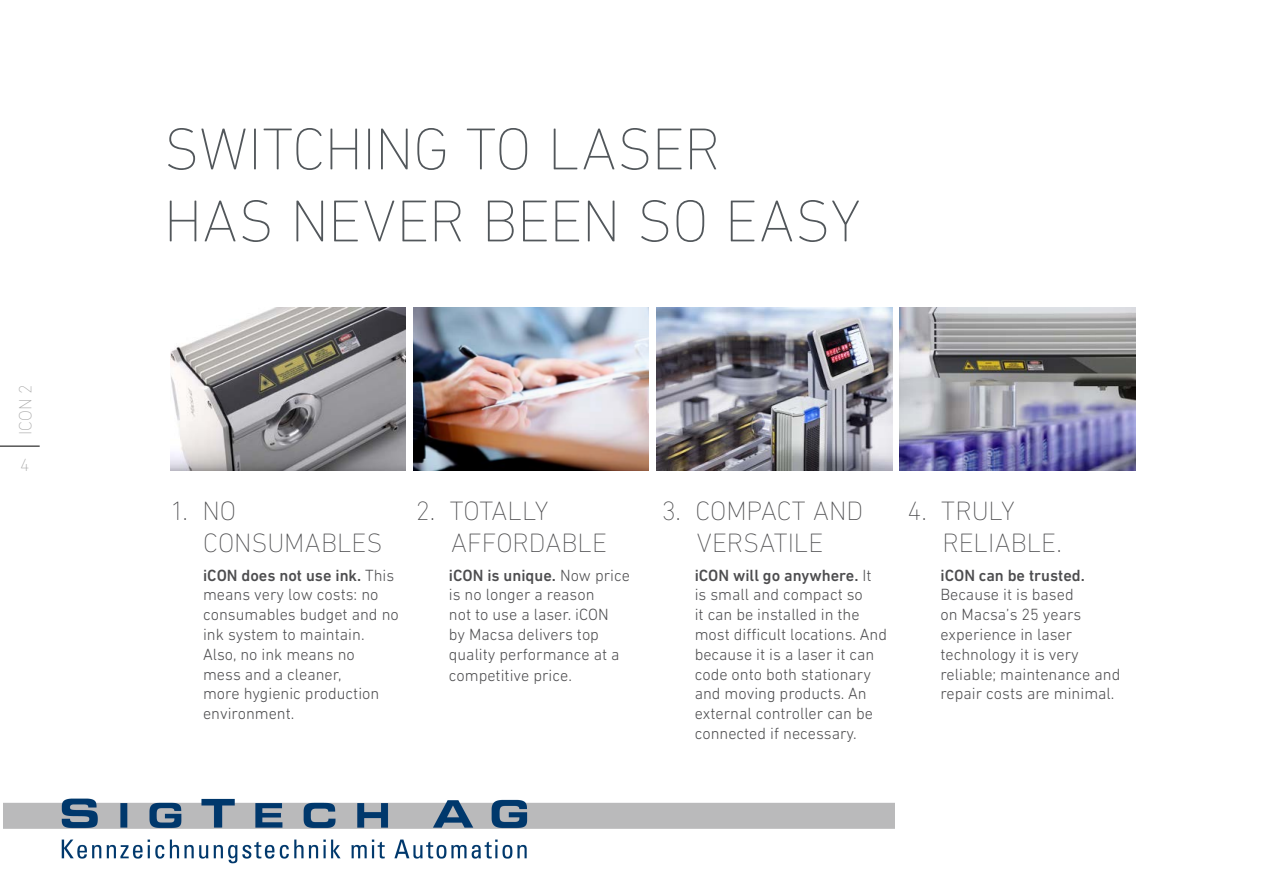
<style>
.page{position:relative;width:1263px;height:893px;background:#fff}
.page>*{position:absolute;margin:0;border:0;box-sizing:border-box;transform-origin:0 0}
.t1{font:200 60px/72px "DIN Next LT Pro";letter-spacing:-.01em;color:#52575b}
.t2{font:200 27px/32.4px "DIN Next LT Pro";color:#4d4d4f}
.t3{font:200 18px "DIN Next LT Pro";color:#a2a2a2}
.t4{font:300 16.5px/19.8px "DIN Next LT Pro";color:#4d4d4f}
.t5{font:500 16.5px "DIN Next LT Pro";color:#4d4d4f}
.s1{font-weight:500}
.s2{font-weight:300}
</style>
<div class="page">
<hr style="left:0;top:446px;width:40px;height:1px;background:#000">
<img style="left:413px;top:308px;width:236px;height:162px">
<img style="left:656px;top:308px;width:236px;height:162px">
<img style="left:900px;top:308px;width:235px;height:162px">
<img style="left:170px;top:308px;width:236px;height:162px">
<img style="left:4px;top:798px;width:890px;height:66px">
<p class="t3" style="left:15px;top:435px;width:52px;rotate:-90deg">ICON 2</p>
<p class="t3" style="left:20px;top:454px;width:11px">4</p>
<p class="t1" style="left:164px;top:112px;width:698px">SWITCHING TO LASER<br>HAS NEVER BEEN SO EASY</p>
<p class="t2" style="left:203px;top:494px;width:181px;text-indent:-33px">1. NO<br>CONSUMABLES</p>
<p class="t4" style="left:203px;top:565px;width:197px"><span class="s1">iCON does not use ink.</span> This means very low costs: no consumables budget and no ink system to maintain.<br>Also, no ink means no<br>mess and a cleaner,<br>more hygienic production environment.</p>
<p class="t2" style="left:451px;top:494px;width:157px;text-indent:-35px">2. TOTALLY<br>AFFORDABLE</p>
<p class="t4" style="left:449px;top:565px;width:182px"><span class="s1">iCON is unique.</span> Now price is no longer a reason<br>not to use a laser. iCON<br>by Macsa delivers top quality performance at a</p>
<p class="t4" style="left:449px;top:666px;width:125px">competitive price.</p>
<p class="t2" style="left:662px;top:494px;width:203px">3. COMPACT AND</p>
<p class="t2" style="left:907px;top:494px;width:109px">4. TRULY</p>
<p class="t2" style="left:697px;top:527px;width:128px">VERSATILE</p>
<p class="t2" style="left:942px;top:527px;width:121px">RELIABLE.</p>
<p class="t5" style="left:695px;top:565px;width:178px">iCON will go anywhere. <span class="s2">It</span></p>
<p class="t5" style="left:940px;top:565px;width:146px">iCON can be trusted.</p>
<p class="t4" style="left:695px;top:585px;width:170px">is small and compact so</p>
<p class="t4" style="left:940px;top:585px;width:135px">Because it is based</p>
<p class="t4" style="left:695px;top:604px;width:166px">it can be installed in the</p>
<p class="t4" style="left:940px;top:604px;width:142px">on Macsa’s 25 years</p>
<p class="t4" style="left:695px;top:624px;width:194px">most difcult locations. And</p>
<p class="t4" style="left:940px;top:624px;width:133px">experience in laser</p>
<p class="t4" style="left:695px;top:644px;width:181px">because it is a laser it can</p>
<p class="t4" style="left:940px;top:644px;width:140px">technology it is very</p>
<p class="t4" style="left:695px;top:664px;width:178px">code onto both stationary</p>
<p class="t4" style="left:940px;top:664px;width:181px">reliable; maintenance and</p>
<p class="t4" style="left:695px;top:684px;width:173px">and moving products. An</p>
<p class="t4" style="left:940px;top:684px;width:176px">repair costs are minimal.</p>
<p class="t4" style="left:695px;top:703px;width:180px">external controller can be</p>
<p class="t4" style="left:695px;top:723px;width:164px">connected if necessary.</p>
</div>
